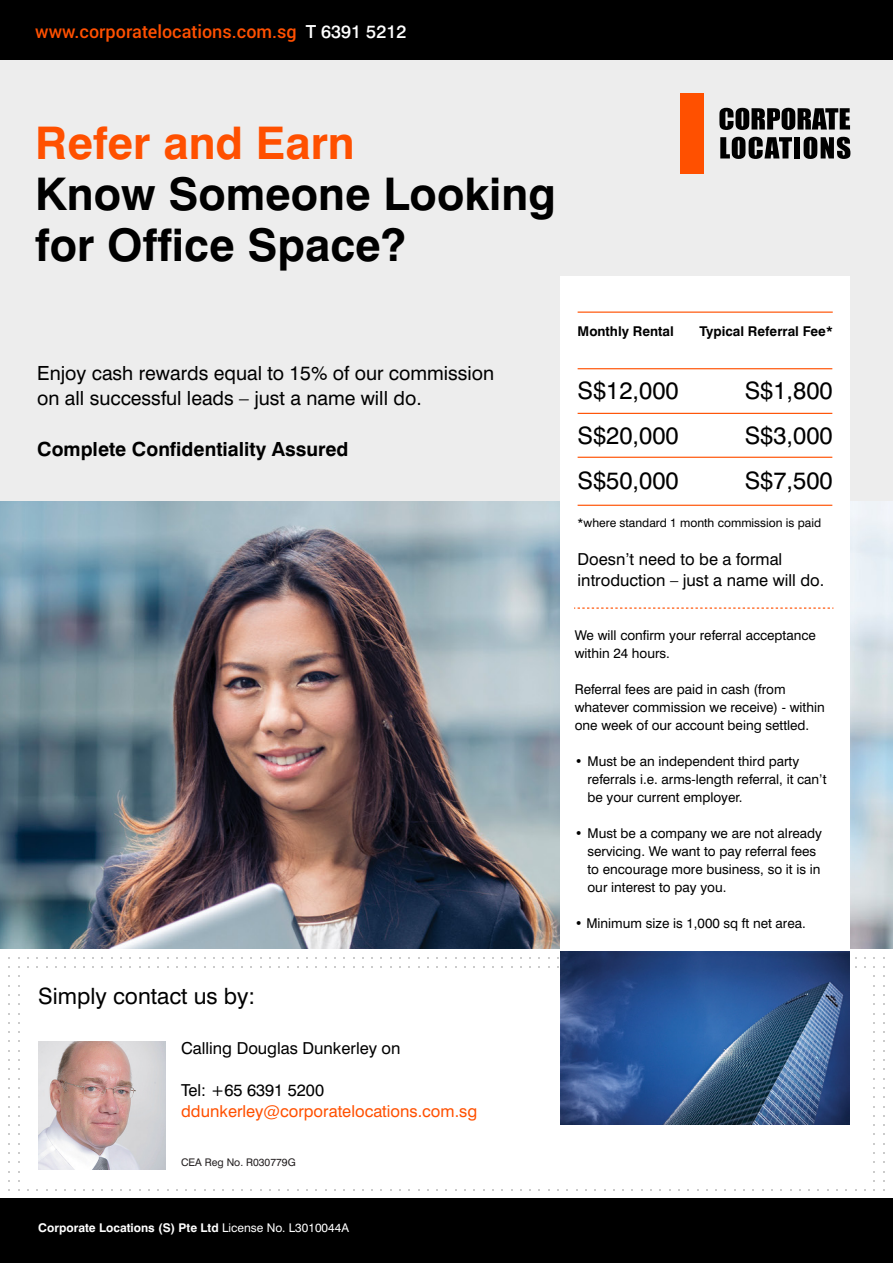
<style>
.page{position:relative;width:893px;height:1263px;background:#fff}
.page>*{position:absolute;margin:0;border:0;box-sizing:border-box;transform-origin:0 0}
.t1{font:700 45px/51px "Swiss 721 BT";color:#000}
.t2{font:700 45px "Swiss 721 BT";color:#ff5000}
.t3{font:24px/45px "Swiss 721 BT";color:#000;text-align:justify}
.t4{font:22.5px "Swiss 721 BT";color:#000}
.t5{font:19.5px/25.5px "Swiss 721 BT";color:#000}
.t6{font:700 19.5px "Swiss 721 BT";color:#000}
.t7{font:500 18px "Roboto";color:#ff5000}
.t8{font:16.5px/21px "Swiss 721 BT";color:#000}
.t9{font:16.5px "Swiss 721 BT";color:#ff5000}
.t10{font:13.5px/18px "Swiss 721 BT";color:#000}
.t11{font:700 13.5px "Swiss 721 BT";color:#000}
.t12{font:700 12px "Swiss 721 BT";color:#fff}
.t13{font:12px "Swiss 721 BT";color:#000}
.t14{font:10.5px "Swiss 721 BT";color:#231f20}
.s1{font-family:"Swiss 721 BT";color:#fff}
.s2{font-weight:400}
</style>
<div class="page">
<div style="left:0;top:1198px;width:893px;height:65px;background:#000"></div>
<img style="left:38px;top:1042px;width:128px;height:127px">
<div style="left:0;top:0;width:893px;height:600px;background:#ededed"></div>
<div style="left:0;top:0;width:893px;height:60px;background:#000"></div>
<img style="left:0;top:502px;width:893px;height:446px">
<div style="left:680px;top:94px;width:24px;height:80px;background:#ff5000"></div>
<svg style="left:719px;top:108px;width:15px;height:22px"></svg>
<svg style="left:735px;top:108px;width:30px;height:22px"></svg>
<svg style="left:767px;top:108px;width:13px;height:22px"></svg>
<svg style="left:782px;top:108px;width:29px;height:22px"></svg>
<svg style="left:812px;top:108px;width:26px;height:22px"></svg>
<svg style="left:840px;top:108px;width:10px;height:22px"></svg>
<svg style="left:720px;top:137px;width:25px;height:22px"></svg>
<svg style="left:749px;top:137px;width:14px;height:22px"></svg>
<svg style="left:764px;top:137px;width:28px;height:21px"></svg>
<div style="left:794px;top:137px;width:6px;height:21px;background:#000"></div>
<svg style="left:804px;top:137px;width:13px;height:22px"></svg>
<svg style="left:821px;top:137px;width:13px;height:21px"></svg>
<svg style="left:837px;top:137px;width:13px;height:22px"></svg>
<div style="left:561px;top:276px;width:289px;height:761px;background:#fff"></div>
<hr style="left:578px;top:368px;width:254px;height:1px;background:#ff5000">
<hr style="left:578px;top:505px;width:254px;height:1px;background:#ff5000">
<hr style="left:578px;top:457px;width:254px;height:1px;background:#ff5000">
<hr style="left:578px;top:413px;width:254px;height:1px;background:#ff5000">
<hr style="left:578px;top:312px;width:255px;height:1px;background:#ff5000">
<svg style="left:574px;top:607px;width:256px;height:2px"></svg>
<img style="left:560px;top:951px;width:289px;height:174px">
<h3 class="t7" style="left:35px;top:19px;width:373px">www.corporatelocations.com.sg <span class="s1">T 6391 5212</span></h3>
<h1 class="t2" style="left:35px;top:115px;width:321px">Refer and Earn</h1>
<h1 class="t1" style="left:35px;top:168px;width:522px">Know Someone Looking for Office Space?</h1>
<h3 class="t5" style="left:37px;top:360px;width:459px">Enjoy cash rewards equal to 15% of our commission on all successful leads – just a name will do.</h3>
<h3 class="t6" style="left:37px;top:437px;width:313px">Complete Confidentiality Assured</h3>
<p class="t11" style="left:578px;top:323px;width:98px">Monthly Rental</p>
<h2 class="t3" style="left:578px;top:367px;width:103px">S$12,000<br>S$20,000<br>S$50,000</h2>
<p class="t11" style="left:699px;top:323px;width:135px">Typical Referral Fee*</p>
<h2 class="t3" style="left:745px;top:367px;width:89px">S$1,800<br>S$3,000<br>S$7,500</h2>
<p class="t13" style="left:578px;top:515px;width:245px">*where standard 1 month commission is paid</p>
<p class="t8" style="left:578px;top:548px;width:248px">Doesn’t need to be a formal introduction – just a name will do.</p>
<p class="t10" style="left:575px;top:626px;width:243px">We will confirm your referral acceptance within 24 hours.</p>
<p class="t10" style="left:575px;top:680px;width:252px">Referral fees are paid in cash (from whatever commission we receive) - within one week of our account being settled.</p>
<p class="t10" style="left:587px;top:752px;width:240px;text-indent:-13px">• Must be an independent third party referrals i.e. arms-length referral, it can’t be your current employer.</p>
<p class="t10" style="left:587px;top:824px;width:236px;text-indent:-13px">• Must be a company we are not already servicing. We want to pay referral fees to encourage more business, so it is in our interest to pay you.</p>
<p class="t10" style="left:575px;top:914px;width:233px">• Minimum size is 1,000 sq ft net area.</p>
<h3 class="t4" style="left:38px;top:982px;width:218px">Simply contact us by:</h3>
<p class="t8" style="left:181px;top:1037px;width:221px">Calling Douglas Dunkerley on</p>
<p class="t8" style="left:181px;top:1079px;width:144px">Tel: +65 6391 5200</p>
<p class="t9" style="left:181px;top:1101px;width:298px">ddunkerley@corporatelocations.com.sg</p>
<p class="t14" style="left:181px;top:1156px;width:116px">CEA Reg No. R030779G</p>
<p class="t12" style="left:38px;top:1220px;width:312px">Corporate Locations (S) Pte Ltd <span class="s2">License No. L3010044A</span></p>
</div>
